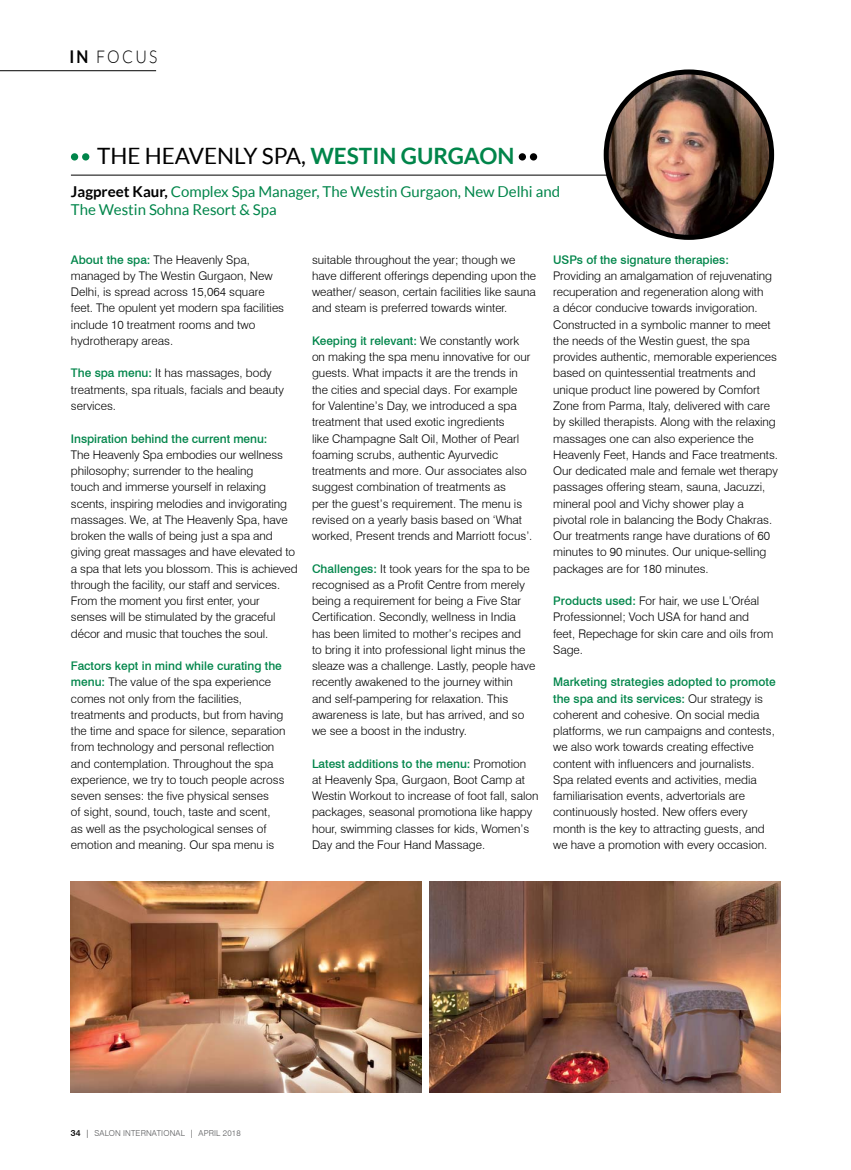
<style>
.page{position:relative;width:851px;height:1170px;background:#fff}
.page>*{position:absolute;margin:0;border:0;box-sizing:border-box;transform-origin:0 0}
.t1{font:22.5px "Lato";color:#000}
.t2{font:300 17.5px "Lato";letter-spacing:.14em;color:#000;scale:.9 1}
.t3{font:15px/18px "Lato";color:#00854a}
.t4{font:300 11.88px/16.2px "Swiss 721 BT";color:#000}
.t5{font:500 11.88px "Swiss 721 BT";letter-spacing:-.005em;color:#00854a}
.t6{font:300 8.12px "Swiss 721 BT";letter-spacing:.02em;color:#58595b}
.s1{font-weight:700}
.s2{font-weight:700;color:#00854a}
.s3{font-weight:700;color:#000}
.s4{font-weight:500;color:#00854a}
.s5{font-weight:500;font-size:8.75px;color:#000}
.s6{color:#000}
</style>
<div class="page">
<hr style="left:71px;top:175px;width:560px;height:1px;background:#000">
<div style="left:71px;top:153px;width:7px;height:7px;background:#00854a;border-radius:50%"></div>
<div style="left:82px;top:153px;width:7px;height:7px;background:#00854a;border-radius:50%"></div>
<div style="left:518px;top:153px;width:8px;height:7px;background:#000;border-radius:50%"></div>
<div style="left:530px;top:153px;width:7px;height:7px;background:#000;border-radius:50%"></div>
<img style="left:606px;top:72px;width:165px;height:165px;border-radius:50%">
<div style="left:603px;top:69px;width:171px;height:171px;border:5px solid #000;border-radius:50%"></div>
<img style="left:429px;top:881px;width:351px;height:211px">
<img style="left:71px;top:881px;width:351px;height:211px">
<hr style="left:0;top:70px;width:156px;height:1px;background:#000">
<h2 class="t2" style="left:69px;top:45px;width:99px"><span class="s1">IN</span> FOCUS</h2>
<h1 class="t1" style="left:97px;top:142px;width:419px">THE HEAVENLY SPA, <span class="s2">WESTIN GURGAON</span></h1>
<p class="t3" style="left:71px;top:182px;width:490px"><span class="s3">Jagpreet Kaur,</span> Complex Spa Manager, The Westin Gurgaon, New Delhi and<br>The Westin Sohna Resort &amp; Spa</p>
<p class="t4" style="left:71px;top:251px;width:215px"><span class="s4">About the spa:</span> The Heavenly Spa, managed by The Westin Gurgaon, New Delhi, is spread across 15,064 square feet. The opulent yet modern spa facilities include 10 treatment rooms and two hydrotherapy areas.</p>
<p class="t4" style="left:71px;top:365px;width:214px"><span class="s4">The spa menu:</span> It has massages, body treatments, spa rituals, facials and beauty services.</p>
<p class="t5" style="left:71px;top:431px;width:198px">Inspiration behind the current menu:</p>
<p class="t4" style="left:71px;top:446px;width:228px">The Heavenly Spa embodies our wellness philosophy; surrender to the healing<br>touch and immerse yourself in relaxing scents, inspirin g melodies and invigorating massages. We, at The Heavenly Spa, have broken the walls of being just a spa and giving great massages and have elevated to a spa that lets you blossom. This is achieved through the facility, our staff and services.<br>From the moment you first enter, your senses will be stimulated by the graceful décor and music that touches the soul.</p>
<p class="t4" style="left:71px;top:657px;width:216px"><span class="s4">Factors kept in mind while curating the menu:</span> The value of the spa experience comes not only from the facilities, treatments and products, but from having the time and space for silence, separation from technology and personal reflection and contemplation. Throughout the spa experience, we try to touch people across seven senses: the five physical senses<br>of sight, sound, touch, taste and scent, as well as the psychological senses of emotion and meaning. Our spa menu is</p>
<p class="t4" style="left:312px;top:251px;width:225px">suitable throughout the year; though we have different offerings depending upon the weather/ season, certain facilities like sauna and steam is preferred towards winter.</p>
<p class="t4" style="left:312px;top:332px;width:222px"><span class="s4">Keeping it relevant:</span> We constantly work on making the spa menu innovative for our guests. What impacts it are the trends in the cities and special days. For example for Valentine’s Day, we introduced a spa treatment that used exotic ingredients<br>like Champagne Salt Oil, Mother of Pearl foaming scrubs, authentic Ayurvedic treatments and more. Our associates also suggest combination of treatments as<br>per the guest’s requirement. The menu is revised on a yearly basis based on ‘What worked, Present trends and Marriott focus’.</p>
<p class="t4" style="left:312px;top:560px;width:225px"><span class="s4">Challenges:</span> It took years for the spa to be recognised as a Profit Centre from merely being a requirement for being a Five Star Certification. Secondly, wellness in India has been limited to mother’s recipes and<br>to bring it into professional light minus the sleaze was a challenge. Lastly, people have recently awakened to the journey within and self-pampering for relaxation. This awareness is late, but has arrived, and so we see a boost in the industry.</p>
<p class="t4" style="left:312px;top:755px;width:228px"><span class="s4">Latest additions to the menu:</span> Promotion at Heavenly Spa, Gurgaon, Boot Camp at Westin Workout to increase of foot fall, salon packages, seasonal promotiona like happy hour, swimming classes for kids, Women’s Day and the Four Hand Massage.</p>
<p class="t5" style="left:553px;top:252px;width:177px">USPs of the signature therapies:</p>
<p class="t4" style="left:553px;top:267px;width:226px">Providing an amalgamation of rejuvenating recuperation and regeneration along with<br>a décor conducive towards invigoration.<br>Constructed in a symbolic manner to meet the needs of the Westin guest, the spa provides authentic, memorable experiences based on quintessential treatments and unique product line powered by Comfort Zone from Parma, Italy, delivered with care by skilled therapists. Along with the relaxing massages one can also experience the Heavenly Feet, Hands and Face treatments.<br>Our dedicated male and female wet therapy passages offering steam, sauna, Jacuzzi, mineral pool and Vichy shower play a pivotal role in balancing the Body Chakras.<br>Our treatments range have durations of 60 minutes to 90 minutes. Our unique-selling packages are for 180 minutes.</p>
<p class="t4" style="left:553px;top:592px;width:222px"><span class="s4">Products used:</span> For hair, we use L’Oréal<br>Professionnel; Voch USA for hand and feet, Repechage for skin care and oils from<br>Sage.</p>
<p class="t4" style="left:553px;top:674px;width:224px"><span class="s4">Marketing strategies adopted to promote the spa and its services:</span> Our strategy is coherent and cohesive. On social media platforms, we run campaigns and contests, we also work towards creating effective content with influencers and journalists.<br>Spa related events and activities, media familiarisation events, advertorials are continuously hosted. New offers every month is the key to attracting guests, and we have a promotion with every occasion.</p>
<p class="t6" style="left:71px;top:1127px;width:171px"><span class="s5">34</span> <span class="s6">|</span> SALON INTERNATIONAL <span class="s6">|</span> APRIL 2018</p>
</div>
